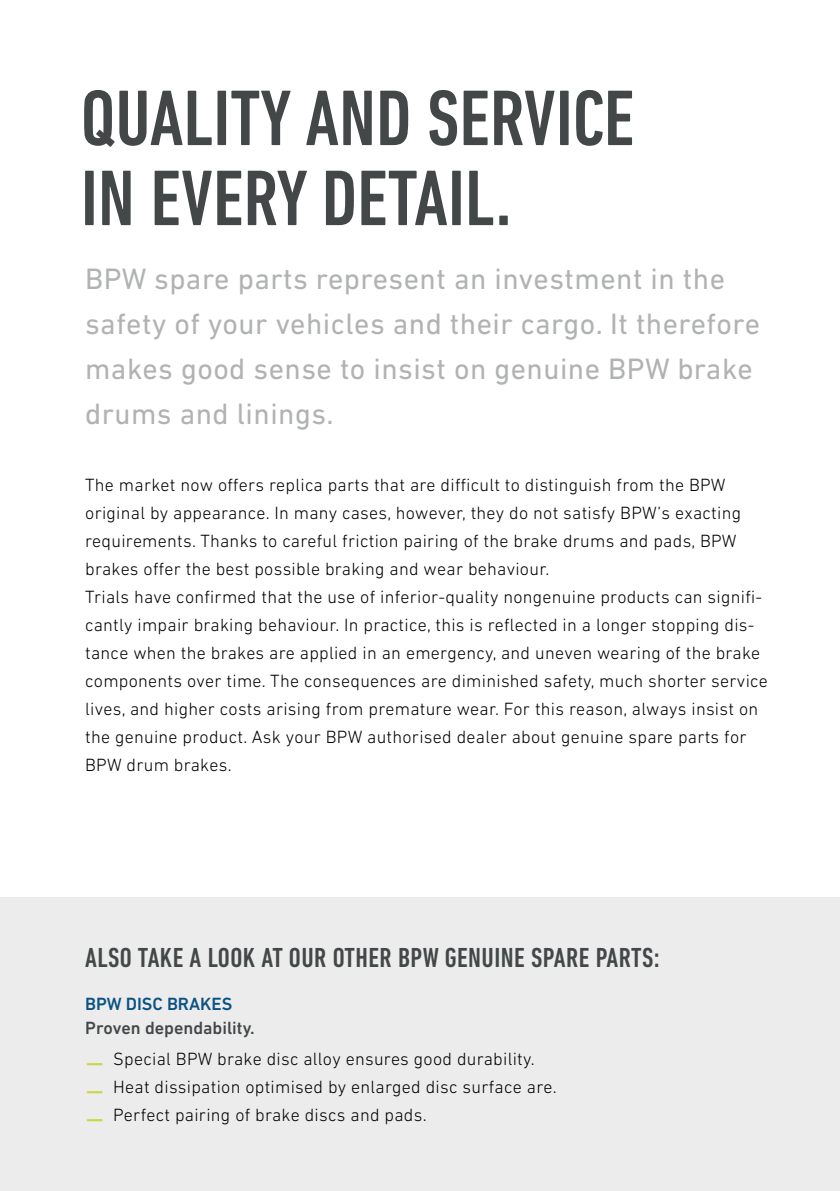
<style>
.page{position:relative;width:840px;height:1191px;background:#fff}
.page>*{position:absolute;margin:0;border:0;box-sizing:border-box;transform-origin:0 0}
.t1{font:500 condensed 80px/80px "DIN Next LT Pro";color:#434748}
.t2{font:30px/45px "DIN Next LT Pro";letter-spacing:.015em;color:#b1b2b3}
.t3{font:500 condensed 28px "DIN Next LT Pro";letter-spacing:.015em;color:#434748}
.t4{font:300 18px/28px "DIN Next LT Pro";letter-spacing:.015em;color:#000}
.t5{font:500 18px "DIN Next LT Pro";color:#434748}
.t6{font:500 18px "DIN Next LT Pro";color:#0b5282}
.s1{font-weight:700;color:#cbd73e}
</style>
<div class="page">
<div style="left:0;top:897px;width:839px;height:294px;background:#ececed"></div>
<h1 class="t1" style="left:81px;top:78px;width:554px">QUALITY AND SERVICE<br>IN EVERY DETAIL.</h1>
<h2 class="t2" style="left:85px;top:256px;width:676px">BPW spare parts represent an investment in the safety of your vehicles and their cargo. It therefore makes good sense to insist on genuine BPW brake drums and linings.</h2>
<p class="t4" style="left:85px;top:471px;width:684px">The market now offers replica parts that are difficult to distinguish from the BPW original by appearance. In many cases, however, they do not satisfy BPW’s exacting requirements. Thanks to careful friction pairing of the brake drums and pads, BPW brakes offer the best possible braking and wear behaviour.<br>Trials have confirmed that the use of inferior-quality nongenuine products can signifi&shy;cantly impair braking behaviour. In practice, this is reflected in a longer stopping dis&shy;tance when the brakes are applied in an emergency, and uneven wearing of the brake components over time. The consequences are diminished safety, much shorter service lives, and higher costs arising from premature wear. For this reason, always insist on the genuine product. Ask your BPW authorised dealer about genuine spare parts for BPW drum brakes.</p>
<h3 class="t3" style="left:85px;top:942px;width:576px">ALSO TAKE A LOOK AT OUR OTHER BPW GENUINE SPARE PARTS:</h3>
<p class="t6" style="left:85px;top:993px;width:149px">BPW DISC BRAKES</p>
<p class="t5" style="left:85px;top:1017px;width:171px">Proven dependability.</p>
<p class="t4" style="left:87px;top:1045px;width:449px"><span class="s1">—</span> Special BPW brake disc alloy ensures good durability.</p>
<p class="t4" style="left:87px;top:1073px;width:471px"><span class="s1">—</span> Heat dissipation optimised by enlarged disc surface are.</p>
<p class="t4" style="left:87px;top:1101px;width:341px"><span class="s1">—</span> Perfect pairing of brake discs and pads.</p>
</div>
